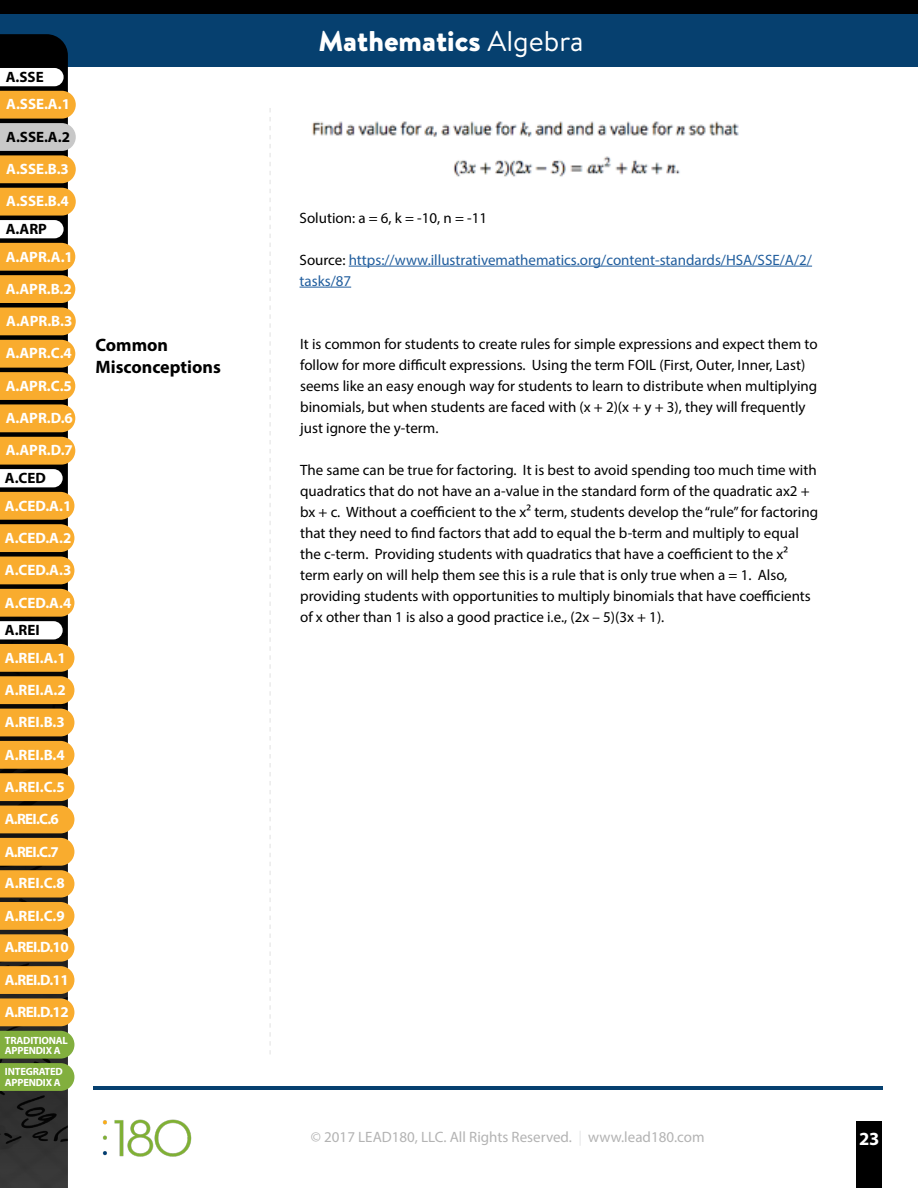
<style>
.page{position:relative;width:918px;height:1188px;background:#fff}
.page>*{position:absolute;margin:0;border:0;box-sizing:border-box;transform-origin:0 0}
.t1{font:900 28.5px "Brandon Text";color:#fff}
.t2{font:700 18.6px "Myriad Pro";color:#fff}
.t3{font:700 18px/21.6px "Myriad Pro";color:#000}
.t4{font:15px/21px "Myriad Pro";color:#000}
.t5{font:700 15px/32.2px "Myriad Pro";color:#fff}
.t6{font:15px/21px "Myriad Pro";color:#215e9e}
.t7{font:15px "Myriad Pro";color:#b3b3b3}
.t8{font:700 15px "Myriad Pro";color:#000}
.t9{font:700 15px/32.2px "Myriad Pro";letter-spacing:-.04em;color:#fff}
.t10{font:700 10.5px/10.5px "Myriad Pro";letter-spacing:-.02em;color:#fff}
.s1{font-weight:400}
.s2{color:#000}
.s3{color:#e6e7e8}
</style>
<div class="page">
<div style="left:0;top:13px;width:918px;height:54px;background:#06406f"></div>
<svg style="left:0;top:34px;width:68px;height:34px;background:#000305"></svg>
<img style="left:0;top:1091px;width:68px;height:97px">
<svg style="left:270px;top:108px;width:1px;height:946px"></svg>
<div style="left:0;top:0;width:918px;height:13px;background:#000"></div>
<img style="left:312px;top:121px;width:427px;height:56px">
<hr style="left:349px;top:266px;width:463px;height:1px;background:#215e9e">
<hr style="left:300px;top:287px;width:51px;height:1px;background:#215e9e">
<div style="left:857px;top:1121px;width:25px;height:67px;background:#000"></div>
<hr style="left:94px;top:1086px;width:789px;height:4px;background:#06406f">
<img style="left:102px;top:1119px;width:90px;height:38px">
<svg style="left:0;top:68px;width:76px;height:1023px;background:#cf9b3c"></svg>
<p class="t8" style="left:6px;top:67px;width:39px">A.SSE</p>
<p class="t5" style="left:6px;top:88px;width:65px">A.SSE.A.1</p>
<p class="t8" style="left:6px;top:127px;width:65px">A.SSE.A.2</p>
<p class="t5" style="left:6px;top:152px;width:64px">A.SSE.B.3<br>A.SSE.B.4</p>
<p class="t8" style="left:6px;top:219px;width:43px">A.ARP</p>
<p class="t5" style="left:6px;top:240px;width:69px;text-align:justify">A.APR.A.1<br>A.APR.B.2<br>A.APR.B.3<br>A.APR.C.4<br>A.APR.C.5</p>
<p class="t5" style="left:6px;top:401px;width:69px">A.APR.D.6</p>
<p class="t5" style="left:6px;top:434px;width:69px">A.APR.D.7</p>
<p class="t8" style="left:5px;top:468px;width:43px">A.CED</p>
<p class="t5" style="left:5px;top:489px;width:68px;text-align:justify">A.CED.A.1<br>A.CED.A.2<br>A.CED.A.3<br>A.CED.A.4</p>
<p class="t8" style="left:5px;top:620px;width:36px">A.REI</p>
<p class="t5" style="left:5px;top:641px;width:62px">A.REI.A.1<br>A.REI.A.2<br>A.REI.B.3<br>A.REI.B.4<br>A.REI.C.5<br>A.REI.C.6<br>A.REI.C.7</p>
<p class="t5" style="left:5px;top:867px;width:61px">A.REI.C.8<br>A.REI.C.9</p>
<p class="t9" style="left:5px;top:931px;width:65px">A.REI.D.10<br>A.REI.D.11</p>
<p class="t5" style="left:5px;top:995px;width:65px">A.REI.D.12</p>
<p class="t10" style="left:5px;top:1035px;width:64px">TRADITIONAL<br>APPENDIX A</p>
<p class="t10" style="left:5px;top:1066px;width:59px">INTEGRATED<br>APPENDIX A</p>
<p class="t3" style="left:95px;top:334px;width:127px">Common<br>Misconceptions</p>
<h1 class="t1" style="left:319px;top:21px;width:267px">Mathematics <span class="s1">Algebra</span></h1>
<p class="t4" style="left:300px;top:207px;width:189px">Solution: a = 6, k = -10, n = -11</p>
<p class="t6" style="left:300px;top:249px;width:514px"><span class="s2">Source:</span> https://www.illustrativemathematics.org/content-standards/HSA/SSE/A/2/ tasks/87</p>
<p class="t4" style="left:300px;top:333px;width:519px">It is common for students to create rules for simple expressions and expect them to follow for more difficult expressions. Using the term FOIL (First, Outer, Inner, Last) seems like an easy enough way for students to learn to distribute when multiplying binomials, but when students are faced with (x + 2)(x + y + 3), they will frequently just ignore the y-term.</p>
<p class="t4" style="left:300px;top:459px;width:519px">The same can be true for factoring. It is best to avoid spending too much time with quadratics that do not have an a-value in the standard form of the quadratic ax2 + bx + c. Without a coefficient to the x2 term, students develop the “rule” for factoring that they need to find factors that add to equal the b-term and multiply to equal the c-term. Providing students with quadratics that have a coefficient to the x2 term early on will help them see this is a rule that is only true when a = 1. Also, providing students with opportunities to multiply binomials that have coefficients of x other than 1 is also a good practice i.e., (2x – 5)(3x + 1).</p>
<p class="t7" style="left:311px;top:1128px;width:395px">© 2017 LEAD180, LLC. All Rights Reserved. <span class="s3">|</span> www.lead180.com</p>
<p class="t2" style="left:859px;top:1126px;width:22px">23</p>
</div>
